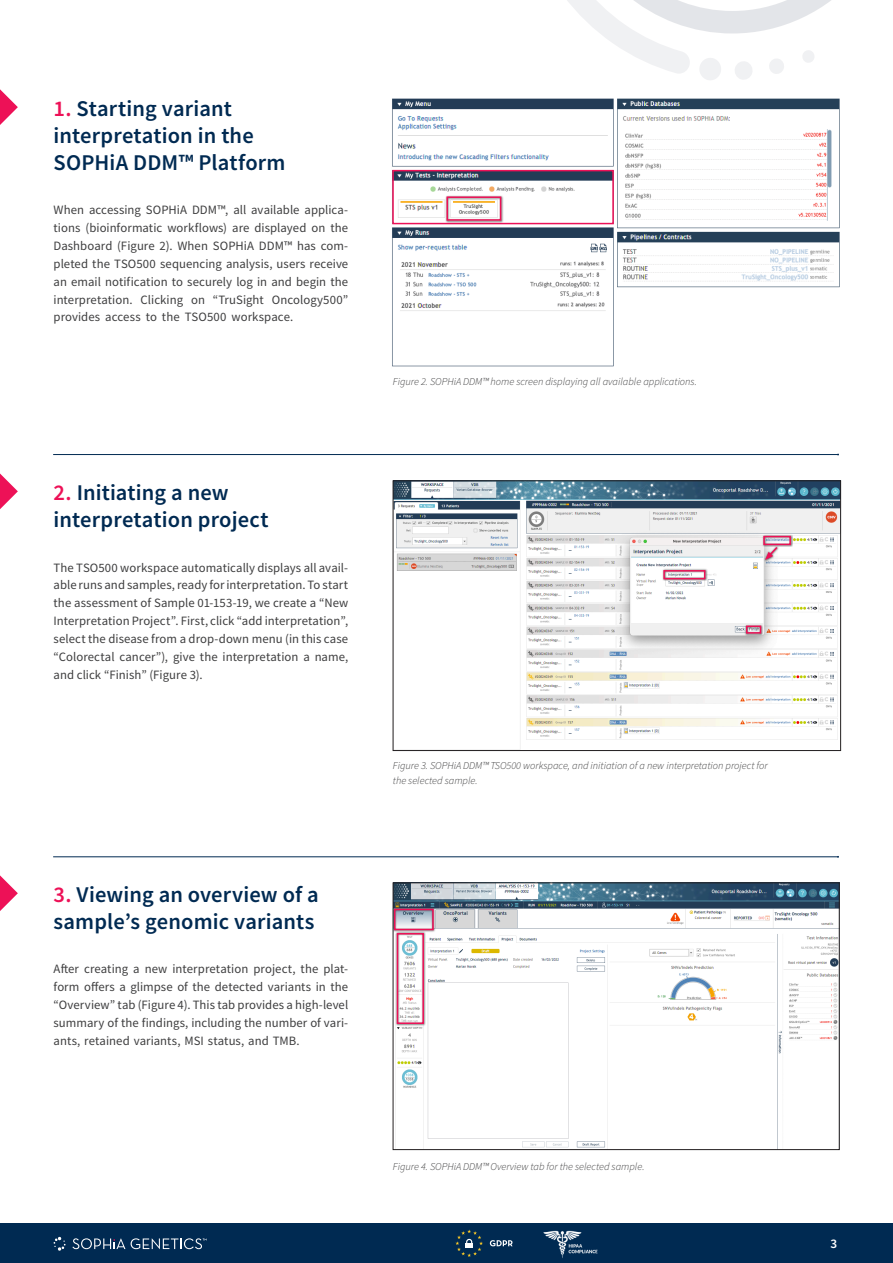
<style>
.page{position:relative;width:893px;height:1263px;background:#fff}
.page>*{position:absolute;margin:0;border:0;box-sizing:border-box;transform-origin:0 0}
.t1{font:600 22.5px/26.8px "Source Sans Pro";letter-spacing:.005em;color:#002a52}
.t2{font:600 13.2px "Source Sans Pro";color:#fff}
.BODY_TEXT_9pt{font:12.75px/17.9px "Source Sans Pro";letter-spacing:.005em;color:#3e3e3f;text-align:justify}
.LEGEND{font:italic 300 10.5px/15px "Source Sans Pro";color:#3e3e3f}
.s1{color:#ed1157}
</style>
<div class="page">
<div style="left:0;top:1223px;width:893px;height:40px;background:#002a52"></div>
<svg style="left:53px;top:1236px;width:13px;height:15px"></svg>
<svg style="left:131px;top:1238px;width:76px;height:11px"></svg>
<svg style="left:72px;top:1238px;width:53px;height:11px"></svg>
<img style="left:543px;top:1230px;width:55px;height:28px">
<svg style="left:490px;top:1240px;width:23px;height:6px"></svg>
<svg style="left:455px;top:1229px;width:28px;height:28px"></svg>
<img style="left:395px;top:483px;width:444px;height:266px">
<div style="left:393px;top:481px;width:448px;height:270px;border:1px solid #231f20"></div>
<svg style="left:567px;top:0;width:264px;height:80px"></svg>
<hr style="left:53px;top:454px;width:785px;height:1px;background:#002a52">
<hr style="left:53px;top:856px;width:785px;height:1px;background:#002a52">
<img style="left:392px;top:98px;width:222px;height:269px">
<img style="left:617px;top:98px;width:223px;height:190px">
<svg style="left:0;top:89px;width:18px;height:36px"></svg>
<svg style="left:0;top:473px;width:18px;height:36px"></svg>
<img style="left:395px;top:885px;width:442px;height:263px">
<div style="left:393px;top:883px;width:446px;height:267px;border:1px solid #231f20"></div>
<svg style="left:0;top:875px;width:18px;height:36px"></svg>
<div style="left:445px;top:195px;width:59px;height:28px;background:#231f20;opacity:.75"></div>
<div style="left:446px;top:196px;width:55px;height:25px;border:2px solid #ed1157"></div>
<div style="left:392px;top:170px;width:222px;height:54px;border:2px solid #ed1157"></div>
<div style="left:392px;top:907px;width:44px;height:25px;background:#231f20;opacity:.75"></div>
<div style="left:394px;top:909px;width:40px;height:21px;border:2px solid #ed1157"></div>
<div style="left:395px;top:931px;width:31px;height:95px;background:#231f20;opacity:.75"></div>
<div style="left:397px;top:933px;width:27px;height:91px;border:2px solid #ed1157"></div>
<div style="left:662px;top:568px;width:46px;height:13px;background:#231f20;opacity:.75"></div>
<div style="left:663px;top:570px;width:42px;height:9px;border:2px solid #ed1157"></div>
<div style="left:744px;top:624px;width:19px;height:12px;background:#231f20;opacity:.75"></div>
<div style="left:746px;top:625px;width:15px;height:9px;border:2px solid #ed1157"></div>
<div style="left:762px;top:534px;width:31px;height:13px;background:#231f20;opacity:.75"></div>
<div style="left:763px;top:536px;width:28px;height:9px;border:2px solid #ed1157"></div>
<div style="left:763px;top:545px;width:17px;height:17px;background:#231f20;opacity:.75"></div>
<svg style="left:765px;top:545px;width:14px;height:15px"></svg>
<h2 class="t1" style="left:54px;top:95px;width:233px"><span class="s1">1.</span> Starting variant interpretation in the<br>SOPHiA DDM™ Platform</h2>
<p class="BODY_TEXT_9pt" style="left:54px;top:201px;width:296px">When accessing SOPHiA DDM™, all available applica&shy;tions (bioinformatic workflows) are displayed on the Dashboard (Figure 2). When SOPHiA DDM™ has com&shy;pleted the TSO500 sequencing analysis, users receive an email notification to securely log in and begin the interpretation. Clicking on “TruSight Oncology500” provides access to the TSO500 workspace.</p>
<h2 class="t1" style="left:54px;top:479px;width:216px"><span class="s1">2.</span> Initiating a new interpretation project</h2>
<p class="BODY_TEXT_9pt" style="left:54px;top:558px;width:296px">The TSO500 workspace automatically displays all avail&shy;able runs and samples, ready for interpretation. To start the assessment of Sample 01-153-19, we create a “New Interpretation Project”. First, click “add interpretation”, select the disease from a drop-down menu (in this case “Colorectal cancer”), give the interpretation a name, and click “Finish” (Figure 3).</p>
<h2 class="t1" style="left:54px;top:881px;width:267px"><span class="s1">3.</span> Viewing an overview of a sample’s genomic variants</h2>
<p class="BODY_TEXT_9pt" style="left:54px;top:960px;width:296px">After creating a new interpretation project, the plat&shy;form offers a glimpse of the detected variants in the “Overview” tab (Figure 4). This tab provides a high-level summary of the findings, including the number of vari&shy;ants, retained variants, MSI status, and TMB.</p>
<p class="LEGEND" style="left:393px;top:374px;width:306px">Figure 2. SOPHiA DDM™ home screen displaying all available applications.</p>
<p class="LEGEND" style="left:393px;top:758px;width:376px">Figure 3. SOPHiA DDM™ TSO500 workspace, and initiation of a new interpretation project for the selected sample.</p>
<p class="LEGEND" style="left:393px;top:1159px;width:253px">Figure 4. SOPHiA DDM™ Overview tab for the selected sample.</p>
<p class="t2" style="left:830px;top:1235px;width:8px">3</p>
</div>
